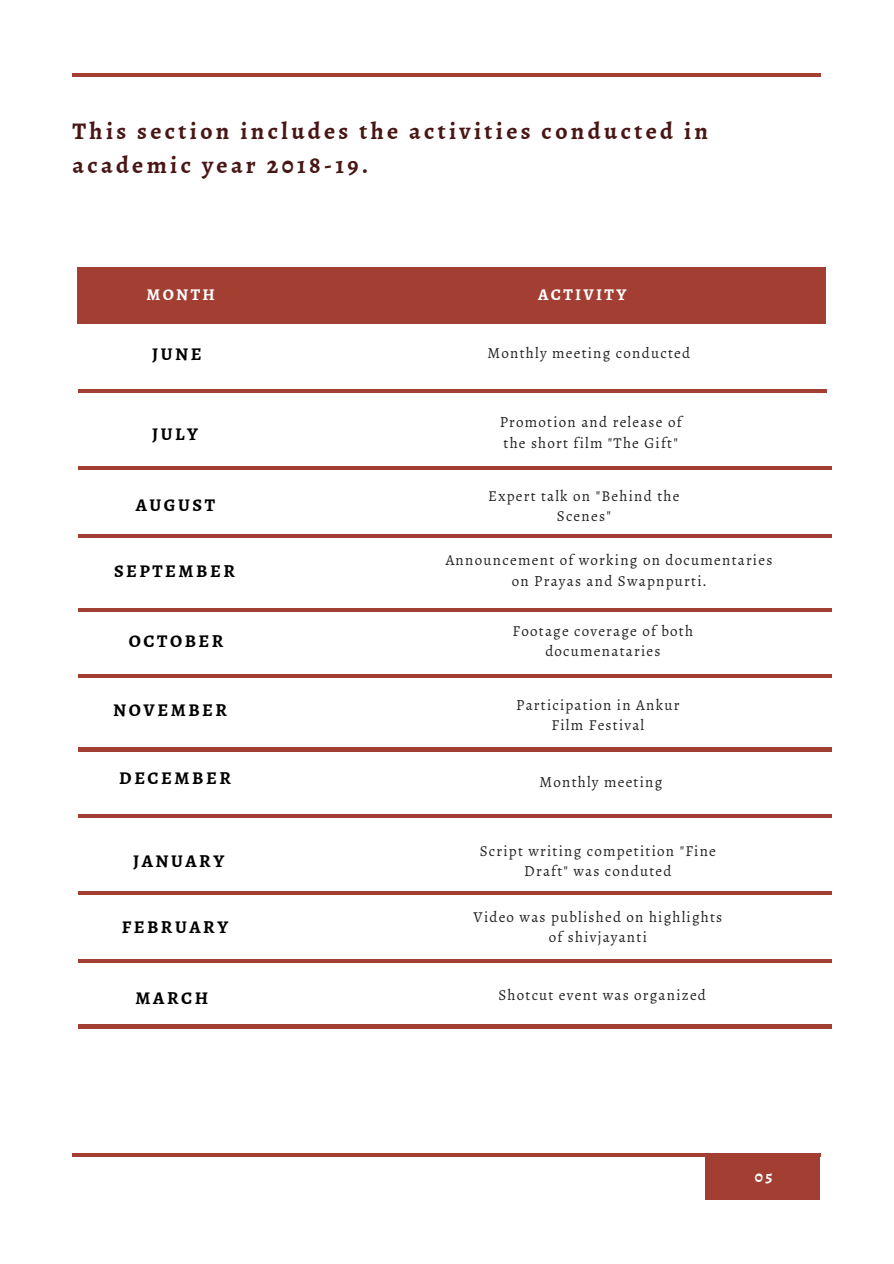
<style>
.page{position:relative;width:894px;height:1264px;background:#fff}
.page>*{position:absolute;margin:0;border:0;box-sizing:border-box;transform-origin:0 0}
.t1{font:700 24px/33.6px "Sahitya";letter-spacing:.14em;color:#491616}
.t2{font:700 18px "Sahitya";letter-spacing:.14em;color:#000}
.t3{font:700 16.5px "Sahitya";letter-spacing:.14em;color:#fff}
.t4{font:15px/20.2px "Sahitya";letter-spacing:.08em;color:#222;text-align:center}
</style>
<div class="page">
<div style="left:705px;top:1153px;width:115px;height:46px;background:#a23f32"></div>
<hr style="left:72px;top:1153px;width:748px;height:3px;background:#a23f32">
<hr style="left:72px;top:74px;width:748px;height:3px;background:#a23f32">
<div style="left:77px;top:267px;width:747px;height:56px;background:#a23f32"></div>
<hr style="left:78px;top:389px;width:748px;height:3px;background:#a23f32">
<hr style="left:78px;top:466px;width:753px;height:3px;background:#a23f32">
<hr style="left:78px;top:534px;width:753px;height:4px;background:#a23f32">
<hr style="left:78px;top:608px;width:753px;height:3px;background:#a23f32">
<hr style="left:78px;top:674px;width:753px;height:3px;background:#a23f32">
<hr style="left:78px;top:748px;width:753px;height:3px;background:#a23f32">
<hr style="left:78px;top:814px;width:753px;height:3px;background:#a23f32">
<hr style="left:78px;top:891px;width:753px;height:3px;background:#a23f32">
<hr style="left:78px;top:959px;width:753px;height:3px;background:#a23f32">
<hr style="left:78px;top:1024px;width:753px;height:4px;background:#a23f32">
<h1 class="t1" style="left:72px;top:115px;width:637px">This section includes the activities conducted in academic year 2018-19.</h1>
<p class="t3" style="left:146px;top:281px;width:70px">MONTH</p>
<p class="t3" style="left:538px;top:281px;width:89px">ACTIVITY</p>
<p class="t2" style="left:152px;top:339px;width:51px">JUNE</p>
<p class="t4" style="left:487px;top:343px;width:204px">Monthly meeting conducted</p>
<p class="t2" style="left:152px;top:420px;width:47px">JULY</p>
<p class="t4" style="left:499px;top:412px;width:183px;text-align:left">Promotion and release of the short film "The Gift"</p>
<p class="t2" style="left:136px;top:491px;width:81px">AUGUST</p>
<p class="t4" style="left:488px;top:486px;width:193px">Expert talk on "Behind the<br>Scenes"</p>
<p class="t2" style="left:114px;top:557px;width:122px">SEPTEMBER</p>
<p class="t4" style="left:445px;top:550px;width:328px">Announcement of working on documentaries on Prayas and Swapnpurti.</p>
<p class="t2" style="left:129px;top:627px;width:96px">OCTOBER</p>
<p class="t4" style="left:512px;top:621px;width:182px">Footage coverage of both documenataries</p>
<p class="t2" style="left:113px;top:696px;width:115px">NOVEMBER</p>
<p class="t4" style="left:516px;top:695px;width:165px">Participation in Ankur<br>Film Festival</p>
<p class="t2" style="left:119px;top:764px;width:113px">DECEMBER</p>
<p class="t4" style="left:539px;top:772px;width:124px">Monthly meeting</p>
<p class="t2" style="left:133px;top:847px;width:92px">JANUARY</p>
<p class="t4" style="left:479px;top:841px;width:238px">Script writing competition "Fine<br>Draft" was conduted</p>
<p class="t2" style="left:122px;top:913px;width:108px">FEBRUARY</p>
<p class="t4" style="left:473px;top:906px;width:250px">Video was published on highlights of shivjayanti</p>
<p class="t2" style="left:135px;top:983px;width:74px">MARCH</p>
<p class="t4" style="left:498px;top:985px;width:209px">Shotcut event was organized</p>
<p class="t3" style="left:754px;top:1163px;width:19px">05</p>
</div>
